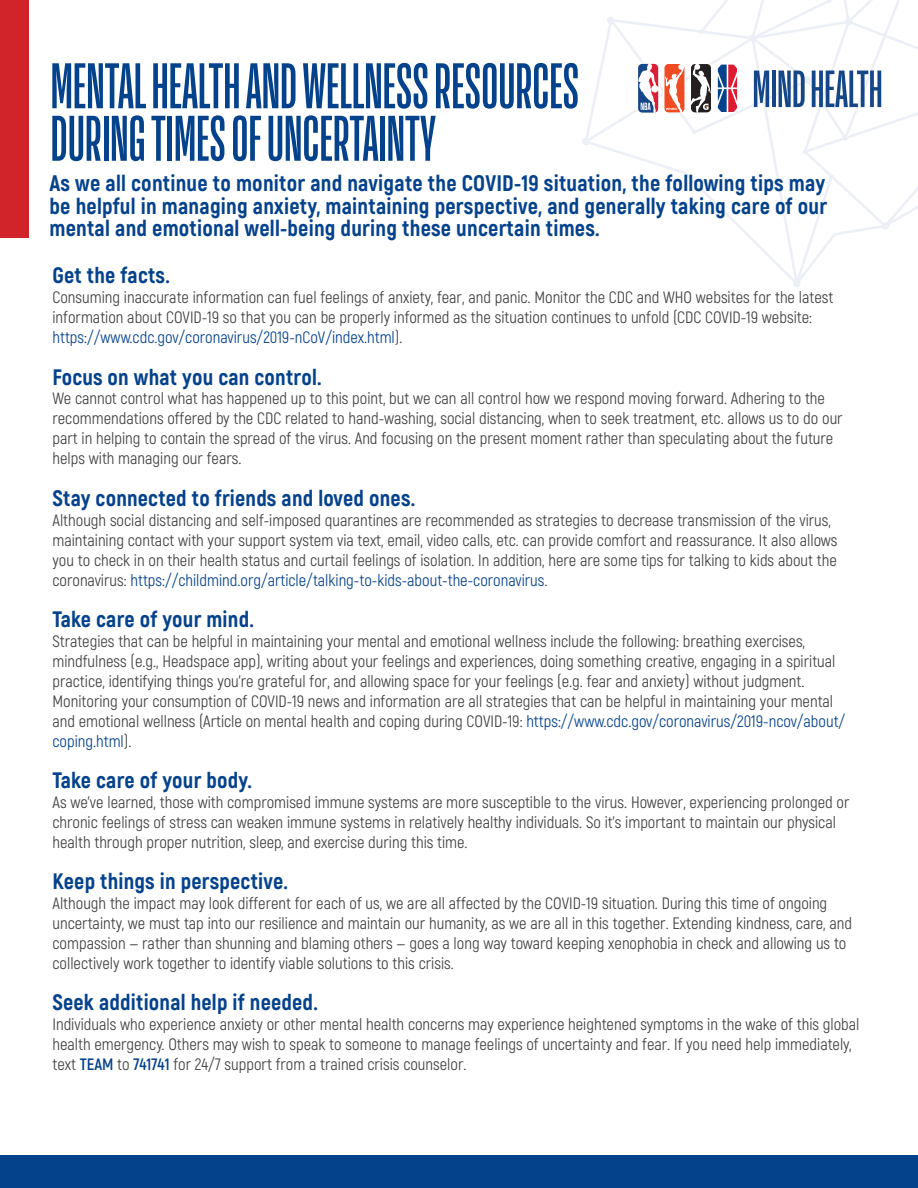
<style>
.page{position:relative;width:918px;height:1188px;background:#fff}
.page>*{position:absolute;margin:0;border:0;box-sizing:border-box;transform-origin:0 0}
.t1{font:500 63px/52.5px "Action NBA Cond App";color:#05428c}
.H2_-_Subtitle{font:800 22.5px/22.5px "Akrobat";letter-spacing:.01em;color:#05428c;text-align:justify}
.H2_-_Subtitle-2{font:800 22.35px "Akrobat";letter-spacing:.01em;color:#05428c}
.Paragraph_Style_1{font:16.5px/20px "Akrobat";color:#404042}
.s1{color:#05428c}
.s2{font-weight:700;color:#05428c}
</style>
<div class="page">
<svg style="left:582px;top:0;width:336px;height:287px"></svg>
<div style="left:0;top:0;width:28px;height:238px;background:#d1232a"></div>
<div style="left:0;top:1156px;width:918px;height:32px;background:#05428c"></div>
<svg style="left:690px;top:63px;width:49px;height:51px"></svg>
<svg style="left:663px;top:63px;width:23px;height:51px"></svg>
<svg style="left:664px;top:64px;width:20px;height:48px"></svg>
<svg style="left:637px;top:63px;width:22px;height:51px"></svg>
<svg style="left:638px;top:64px;width:20px;height:49px"></svg>
<svg style="left:754px;top:71px;width:15px;height:36px"></svg>
<hr style="left:772px;top:71px;width:4px;height:36px;background:#154788">
<svg style="left:779px;top:71px;width:26px;height:36px"></svg>
<svg style="left:812px;top:71px;width:69px;height:36px"></svg>
<p class="t1" style="left:51px;top:59px;width:530px">MENTAL HEALTH AND WELLNESS RESOURCES<br>DURING TIMES OF UNCERTAINTY</p>
<p class="H2_-_Subtitle" style="left:50px;top:172px;width:779px">As we all continue to monitor and navigate the COVID-19 situation, the following tips may be helpful in managing anxiety, maintaining perspective, and generally taking care of our mental and emotional well-being during these uncertain times.</p>
<p class="H2_-_Subtitle-2" style="left:52px;top:261px;width:119px">Get the facts.</p>
<p class="Paragraph_Style_1" style="left:52px;top:288px;width:782px">Consuming inaccurate information can fuel feelings of anxiety, fear, and panic. Monitor the CDC and WHO websites for the latest information about COVID-19 so that you can be properly informed as the situation continues to unfold (CDC COVID-19 website: <span class="s1">https://www.cdc.gov/coronavirus/2019-nCoV/index.html</span>).</p>
<p class="H2_-_Subtitle-2" style="left:52px;top:362px;width:271px">Focus on what you can control.</p>
<p class="Paragraph_Style_1" style="left:52px;top:389px;width:792px">We cannot control what has happened up to this point, but we can all control how we respond moving forward. Adhering to the recommendations offered by the CDC related to hand-washing, social distancing, when to seek treatment, etc. allows us to do our part in helping to contain the spread of the virus. And focusing on the present moment rather than speculating about the future helps with managing our fears.</p>
<p class="H2_-_Subtitle-2" style="left:52px;top:484px;width:364px">Stay connected to friends and loved ones.</p>
<p class="Paragraph_Style_1" style="left:52px;top:510px;width:787px">Although social distancing and self-imposed quarantines are recommended as strategies to decrease transmission of the virus, maintaining contact with your support system via text, email, video calls, etc. can provide comfort and reassurance. It also allows you to check in on their health status and curtail feelings of isolation. In addition, here are some tips for talking to kids about the coronavirus: <span class="s1">https://childmind.org/article/talking-to-kids-about-the-coronavirus</span>.</p>
<p class="H2_-_Subtitle-2" style="left:52px;top:605px;width:203px">Take care of your mind.</p>
<p class="Paragraph_Style_1" style="left:52px;top:631px;width:794px">Strategies that can be helpful in maintaining your mental and emotional wellness include the following: breathing exercises, mindfulness (e.g., Headspace app), writing about your feelings and experiences, doing something creative, engaging in a spiritual practice, identifying things you’re grateful for, and allowing space for your feelings (e.g. fear and anxiety) without judgment.<br>Monitoring your consumption of COVID-19 news and information are all strategies that can be helpful in maintaining your mental and emotional wellness (Article on mental health and coping during COVID-19: <span class="s1">https://www.cdc.gov/coronavirus/2019-ncov/about/ coping.html</span>).</p>
<p class="H2_-_Subtitle-2" style="left:52px;top:766px;width:201px">Take care of your body.</p>
<p class="Paragraph_Style_1" style="left:52px;top:792px;width:799px">As we’ve learned, those with compromised immune systems are more susceptible to the virus. However, experiencing prolonged or chronic feelings of stress can weaken immune systems in relatively healthy individuals. So it’s important to maintain our physical health through proper nutrition, sleep, and exercise during this time.</p>
<p class="H2_-_Subtitle-2" style="left:52px;top:867px;width:237px">Keep things in perspective.</p>
<p class="Paragraph_Style_1" style="left:52px;top:893px;width:801px">Although the impact may look different for each of us, we are all affected by the COVID-19 situation. During this time of ongoing uncertainty, we must tap into our resilience and maintain our humanity, as we are all in this together. Extending kindness, care, and compassion — rather than shunning and blaming others — goes a long way toward keeping xenophobia in check and allowing us to collectively work together to identify viable solutions to this crisis.</p>
<p class="H2_-_Subtitle-2" style="left:52px;top:988px;width:267px">Seek additional help if needed.</p>
<p class="Paragraph_Style_1" style="left:52px;top:1015px;width:809px">Individuals who experience anxiety or other mental health concerns may experience heightened symptoms in the wake of this global health emergency. Others may wish to speak to someone to manage feelings of uncertainty and fear. If you need help immediately, text <span class="s2">TEAM</span> to <span class="s2">741741</span> for 24/7 support from a trained crisis counselor.</p>
</div>
